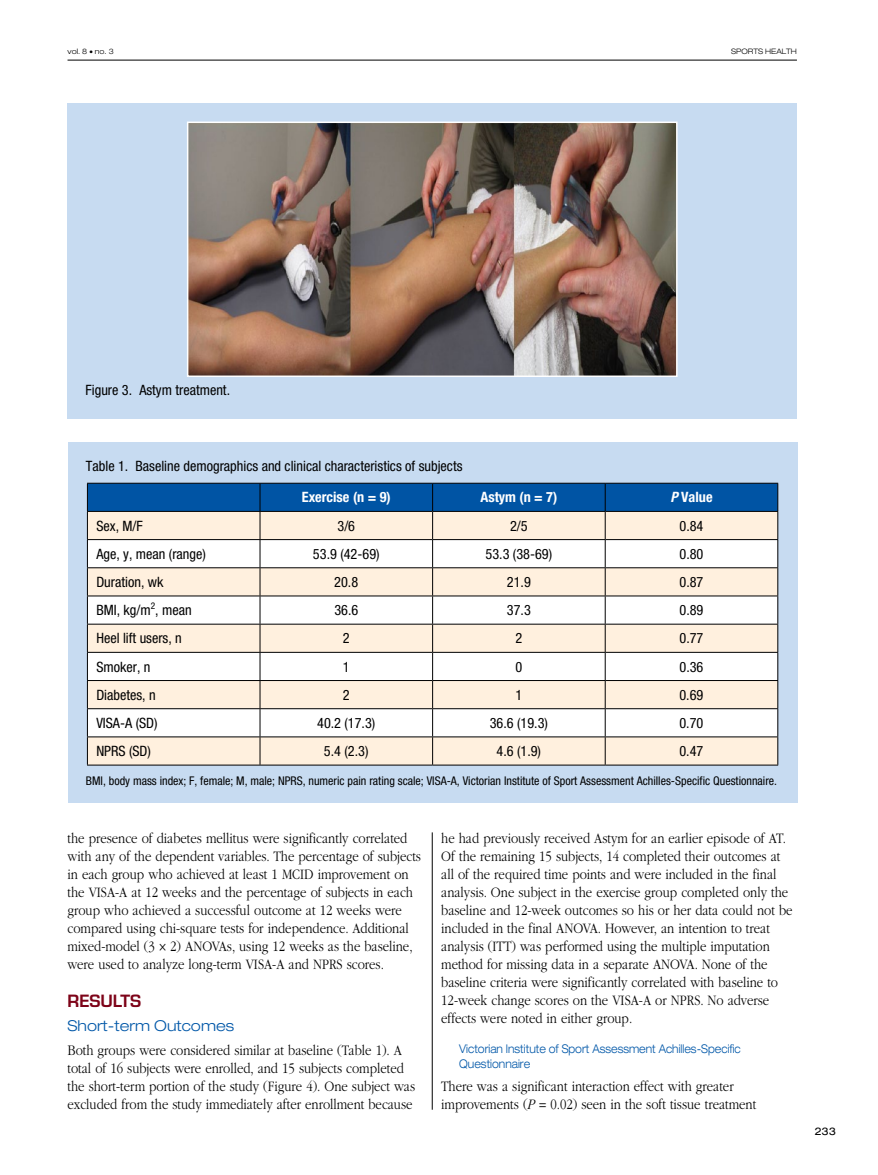
<style>
.page{position:relative;width:878px;height:1175px;background:#fff}
.page>*{position:absolute;margin:0;border:0;box-sizing:border-box;transform-origin:0 0}
.t1{font:600 16.5px "Eurostile LT Std";letter-spacing:-.005em;color:#7d0318}
.t2{font:300 15px/18px "ITC Garamond Std";color:#000;scale:.85 1}
.t3{font:300 expanded 15px "Helvetica Neue LT Std";color:#0057a8}
.t4{font:condensed 14.25px "Helvetica Neue LT Std";color:#000}
.t5{font:700 condensed 14.25px "Helvetica Neue LT Std";color:#fff}
.t6{font:condensed 12px "Helvetica Neue LT Std";color:#000}
.t7{font:300 expanded 12px/15px "Helvetica Neue LT Std";color:#0057a8;scale:.85 1}
.t8{font:expanded 10.5px "Helvetica Neue LT Std";color:#000}
.t9{font:300 expanded 7.5px "Helvetica Neue LT Std";color:#000}
.s1{font-style:italic}
</style>
<div class="page">
<hr style="left:68px;top:60px;width:728px;height:1px;background:#000">
<hr style="left:432px;top:832px;width:1px;height:277px;background:#000">
<div style="left:68px;top:104px;width:728px;height:315px;background:#c7dbf1"></div>
<img style="left:190px;top:125px;width:484px;height:249px">
<div style="left:187px;top:122px;width:490px;height:255px;border:2px solid #fff"></div>
<div style="left:68px;top:442px;width:729px;height:361px;background:#c7dbf1"></div>
<hr style="left:87px;top:764px;width:173px;height:1px;background:#000">
<hr style="left:260px;top:764px;width:172px;height:1px;background:#000">
<hr style="left:432px;top:764px;width:173px;height:1px;background:#000">
<svg style="left:87px;top:483px;width:691px;height:281px"></svg>
<hr style="left:605px;top:764px;width:173px;height:1px;background:#000">
<p class="t9" style="left:68px;top:47px;width:48px">vol. 8 • no. 3</p>
<p class="t9" style="left:731px;top:47px;width:67px">SPORTS HEALTH</p>
<p class="t4" style="left:86px;top:382px;width:146px">Figure 3. Astym treatment.</p>
<p class="t4" style="left:86px;top:457px;width:378px">Table 1. Baseline demographics and clinical characteristics of subjects</p>
<p class="t5" style="left:302px;top:489px;width:90px">Exercise (n = 9)</p>
<p class="t5" style="left:480px;top:489px;width:78px">Astym (n = 7)</p>
<p class="t5" style="left:670px;top:489px;width:44px"><span class="s1">P</span> Value</p>
<p class="t4" style="left:96px;top:517px;width:48px">Sex, M/F</p>
<p class="t4" style="left:337px;top:517px;width:19px">3/6</p>
<p class="t4" style="left:510px;top:517px;width:19px">2/5</p>
<p class="t4" style="left:679px;top:517px;width:25px">0.84</p>
<p class="t4" style="left:96px;top:545px;width:111px">Age, y, mean (range)</p>
<p class="t4" style="left:313px;top:545px;width:68px">53.9 (42-69)</p>
<p class="t4" style="left:485px;top:545px;width:68px">53.3 (38-69)</p>
<p class="t4" style="left:679px;top:545px;width:25px">0.80</p>
<p class="t4" style="left:96px;top:573px;width:68px">Duration, wk</p>
<p class="t4" style="left:334px;top:573px;width:25px">20.8</p>
<p class="t4" style="left:507px;top:573px;width:25px">21.9</p>
<p class="t4" style="left:679px;top:573px;width:25px">0.87</p>
<p class="t4" style="left:96px;top:602px;width:97px">BMI, kg/m<sup>2</sup>, mean</p>
<p class="t4" style="left:334px;top:602px;width:25px">36.6</p>
<p class="t4" style="left:507px;top:602px;width:25px">37.3</p>
<p class="t4" style="left:679px;top:602px;width:25px">0.89</p>
<p class="t4" style="left:96px;top:630px;width:87px">Heel lift users, n</p>
<p class="t4" style="left:343px;top:630px;width:8px">2</p>
<p class="t4" style="left:515px;top:630px;width:8px">2</p>
<p class="t4" style="left:679px;top:630px;width:25px">0.77</p>
<p class="t4" style="left:96px;top:658px;width:56px">Smoker, n</p>
<p class="t4" style="left:343px;top:658px;width:8px">1</p>
<p class="t4" style="left:515px;top:658px;width:8px">0</p>
<p class="t4" style="left:679px;top:658px;width:25px">0.36</p>
<p class="t4" style="left:96px;top:686px;width:61px">Diabetes, n</p>
<p class="t4" style="left:343px;top:686px;width:8px">2</p>
<p class="t4" style="left:515px;top:686px;width:8px">1</p>
<p class="t4" style="left:679px;top:686px;width:25px">0.69</p>
<p class="t4" style="left:96px;top:714px;width:63px">VISA-A (SD)</p>
<p class="t4" style="left:317px;top:714px;width:60px">40.2 (17.3)</p>
<p class="t4" style="left:489px;top:714px;width:60px">36.6 (19.3)</p>
<p class="t4" style="left:679px;top:714px;width:25px">0.70</p>
<p class="t4" style="left:96px;top:742px;width:56px">NPRS (SD)</p>
<p class="t4" style="left:324px;top:742px;width:46px">5.4 (2.3)</p>
<p class="t4" style="left:496px;top:742px;width:46px">4.6 (1.9)</p>
<p class="t4" style="left:679px;top:742px;width:25px">0.47</p>
<p class="t6" style="left:86px;top:773px;width:692px">BMI, body mass index; F, female; M, male; NPRS, numeric pain rating scale; VISA-A, Victorian Institute of Sport Assessment Achilles-Specific Questionnaire.</p>
<p class="t2" style="left:68px;top:829px;width:417px">the presence of diabetes mellitus were significantly correlated with any of the dependent variables. The percentage of subjects in each group who achieved at least 1 MCID improvement on the VISA-A at 12 weeks and the percentage of subjects in each group who achieved a successful outcome at 12 weeks were compared using chi-square tests for independence. Additional mixed-model (3 × 2) ANOVAs, using 12 weeks as the baseline, were used to analyze long-term VISA-A and NPRS scores.</p>
<p class="t1" style="left:68px;top:990px;width:75px">RESULTS</p>
<p class="t3" style="left:68px;top:1016px;width:168px">Short-term Outcomes</p>
<p class="t2" style="left:68px;top:1041px;width:410px">Both groups were considered similar at baseline (Table 1). A total of 16 subjects were enrolled, and 15 subjects completed the short-term portion of the study (Figure 4). One subject was excluded from the study immediately after enrollment because</p>
<p class="t2" style="left:441px;top:829px;width:415px">he had previously received Astym for an earlier episode of AT.<br>Of the remaining 15 subjects, 14 completed their outcomes at all of the required time points and were included in the final analysis. One subject in the exercise group completed only the baseline and 12-week outcomes so his or her data could not be included in the final ANOVA. However, an intention to treat analysis (ITT) was performed using the multiple imputation method for missing data in a separate ANOVA. None of the baseline criteria were significantly correlated with baseline to 12-week change scores on the VISA-A or NPRS. No adverse effects were noted in either group.</p>
<p class="t7" style="left:459px;top:1041px;width:333px">Victorian Institute of Sport Assessment Achilles-Specific<br>Questionnaire</p>
<p class="t2" style="left:441px;top:1077px;width:372px">There was a significant interaction effect with greater improvements (<span class="s1">P</span> = 0.02) seen in the soft tissue treatment</p>
<p class="t8" style="left:814px;top:1125px;width:23px">233</p>
</div>
